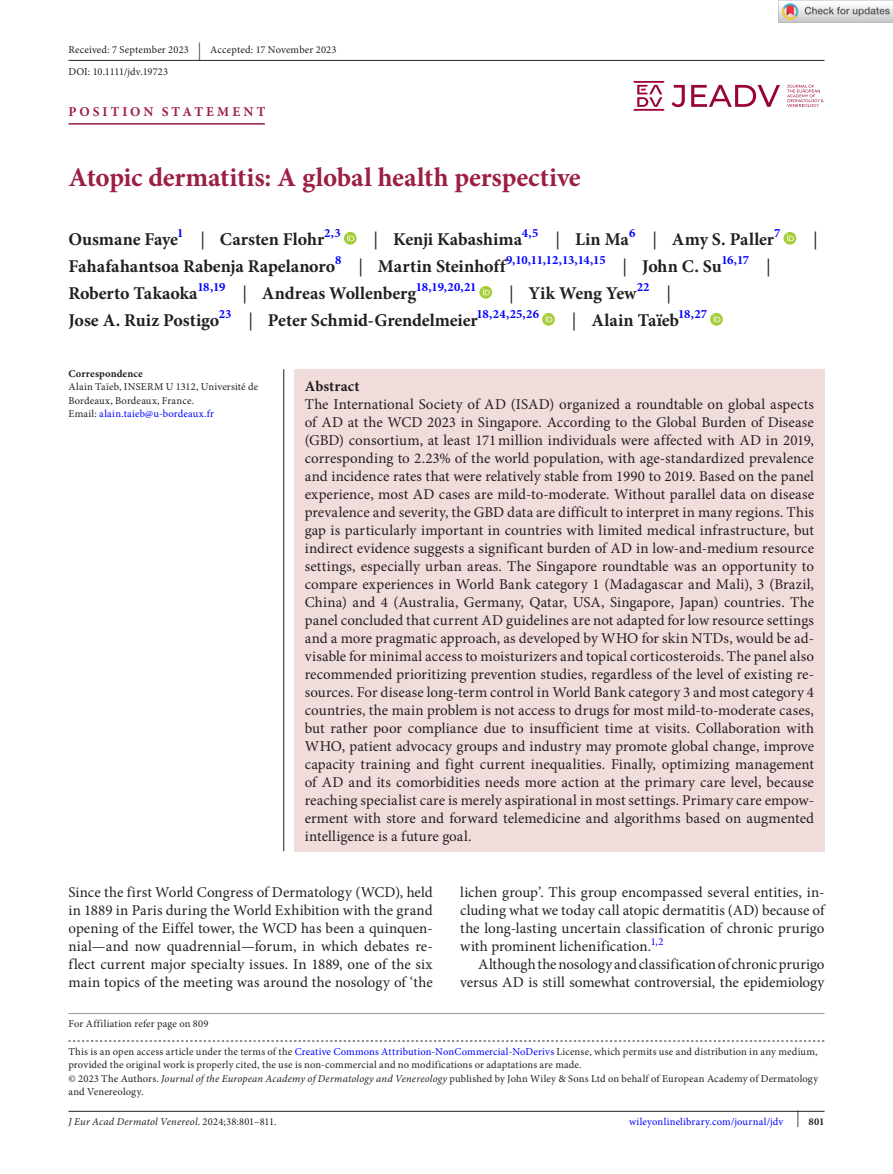
<style>
.page{position:relative;width:893px;height:1174px;background:#fff}
.page>*{position:absolute;margin:0;border:0;box-sizing:border-box;transform-origin:0 0}
.t1{font:700 27px "Minion Pro";letter-spacing:-.005em;color:#9c1f43}
.t2{font:700 18px "Minion Pro";letter-spacing:-.005em;color:#231f20}
.t3{font:18px "Minion Pro";color:#231f20}
.t4{font:15px/18px "Minion Pro";color:#231f20;text-align:justify}
.t5{font:700 15px "Minion Pro";letter-spacing:.005em;color:#231f20}
.t6{font:700 13.5px "Minion Pro";letter-spacing:.22em;color:#9c1f43}
.t7{font:700 12.6px "Minion Pro";letter-spacing:-.01em;color:#00f}
.t8{font:10.5px/13.5px "Minion Pro";letter-spacing:.015em;color:#231f20}
.t9{font:italic 10.5px "Minion Pro";letter-spacing:.02em;color:#231f20}
.t10{font:10.5px "Minion Pro";letter-spacing:.02em;color:#00f}
.t11{font:700 10.5px "Minion Pro";letter-spacing:.01em;color:#231f20}
.s1{font-size:18px}
.s2{font-weight:400}
.s3{color:#00f}
.s4{font-style:italic}
.s5{font-style:normal}
.s6{font-weight:700;color:#231f20}
</style>
<div class="page">
<hr style="left:68px;top:1111px;width:756px;height:1px;background:#231f20">
<svg style="left:787px;top:85px;width:36px;height:22px"></svg>
<svg style="left:671px;top:85px;width:14px;height:22px"></svg>
<svg style="left:691px;top:85px;width:89px;height:22px"></svg>
<svg style="left:633px;top:81px;width:31px;height:30px"></svg>
<hr style="left:68px;top:123px;width:197px;height:2px;background:#9c1f43">
<svg style="left:344px;top:232px;width:13px;height:13px"></svg>
<svg style="left:347px;top:234px;width:7px;height:7px"></svg>
<svg style="left:784px;top:232px;width:12px;height:13px"></svg>
<svg style="left:787px;top:234px;width:7px;height:7px"></svg>
<svg style="left:479px;top:286px;width:13px;height:13px"></svg>
<svg style="left:483px;top:288px;width:7px;height:7px"></svg>
<svg style="left:542px;top:313px;width:13px;height:13px"></svg>
<svg style="left:546px;top:315px;width:6px;height:7px"></svg>
<svg style="left:710px;top:313px;width:13px;height:13px"></svg>
<svg style="left:713px;top:315px;width:7px;height:7px"></svg>
<hr style="left:68px;top:60px;width:756px;height:1px;background:#231f20">
<div style="left:294px;top:369px;width:530px;height:482px;background:#f0dcdb"></div>
<hr style="left:283px;top:369px;width:1px;height:482px;background:#231f20">
<svg style="left:68px;top:1040px;width:756px;height:1px"></svg>
<hr style="left:68px;top:1013px;width:756px;height:1px;background:#939598">
<img style="left:779px;top:0;width:114px;height:23px">
<p class="t8" style="left:68px;top:39px;width:269px;line-height:21.9px">Received: 7 September 2023 <span class="s1">|</span> Accepted: 17 November 2023<br>DOI: 10.1111/jdv.19723</p>
<p class="t6" style="left:69px;top:102px;width:198px">POSITION STATEMENT</p>
<h1 class="t1" style="left:68px;top:158px;width:514px">Atopic dermatitis: A global health perspective</h1>
<p class="t2" style="left:68px;top:226px;width:111px">Ousmane Faye</p>
<p class="t7" style="left:177px;top:224px;width:8px">1</p>
<p class="t2" style="left:200px;top:226px;width:125px"><span class="s2">|</span> Carsten Flohr</p>
<p class="t7" style="left:324px;top:224px;width:18px">2,3</p>
<p class="t2" style="left:374px;top:226px;width:150px"><span class="s2">|</span> Kenji Kabashima</p>
<p class="t7" style="left:522px;top:224px;width:18px">4,5</p>
<p class="t2" style="left:555px;top:226px;width:75px"><span class="s2">|</span> Lin Ma</p>
<p class="t7" style="left:629px;top:224px;width:8px">6</p>
<p class="t2" style="left:652px;top:226px;width:123px"><span class="s2">|</span> Amy S. Paller</p>
<p class="t7" style="left:774px;top:224px;width:8px">7</p>
<p class="t3" style="left:813px;top:227px;width:6px">|</p>
<p class="t2" style="left:68px;top:253px;width:268px">Fahafahantsoa Rabenja Rapelanoro</p>
<p class="t7" style="left:335px;top:251px;width:8px">8</p>
<p class="t2" style="left:358px;top:253px;width:149px"><span class="s2">|</span> Martin Steinhoff</p>
<p class="t7" style="left:506px;top:251px;width:101px">9,10,11,12,13,14,15</p>
<p class="t2" style="left:623px;top:253px;width:101px"><span class="s2">|</span> John C. Su</p>
<p class="t7" style="left:721px;top:251px;width:29px">16,17</p>
<p class="t3" style="left:766px;top:254px;width:6px">|</p>
<p class="t2" style="left:68px;top:280px;width:131px">Roberto Takaoka</p>
<p class="t7" style="left:197px;top:278px;width:30px">18,19</p>
<p class="t2" style="left:242px;top:280px;width:175px"><span class="s2">|</span> Andreas Wollenberg</p>
<p class="t7" style="left:416px;top:278px;width:62px">18,19,20,21</p>
<p class="t2" style="left:509px;top:280px;width:129px"><span class="s2">|</span> Yik Weng Yew</p>
<p class="t7" style="left:637px;top:278px;width:14px">22</p>
<p class="t3" style="left:666px;top:281px;width:6px">|</p>
<p class="t2" style="left:68px;top:307px;width:152px">Jose A. Ruiz Postigo</p>
<p class="t7" style="left:219px;top:305px;width:14px">23</p>
<p class="t2" style="left:248px;top:307px;width:231px"><span class="s2">|</span> Peter Schmid-Grendelmeier</p>
<p class="t7" style="left:477px;top:305px;width:64px">18,24,25,26</p>
<p class="t2" style="left:572px;top:307px;width:109px"><span class="s2">|</span> Alain Taïeb</p>
<p class="t7" style="left:678px;top:305px;width:30px">18,27</p>
<p class="t11" style="left:68px;top:366px;width:76px">Correspondence</p>
<p class="t8" style="left:68px;top:380px;width:191px">Alain Taïeb, INSERM U 1312, Université de<br>Bordeaux, Bordeaux, France.<br>Email: <span class="s3">alain.taieb@u-bordeaux.fr</span></p>
<p class="t5" style="left:305px;top:375px;width:56px">Abstract</p>
<p class="t4" style="left:305px;top:395px;width:511px">The International Society of AD (ISAD) organized a roundtable on global aspects of AD at the WCD 2023 in Singapore. According to the Global Burden of Disease (GBD) consortium, at least 171million individuals were affected with AD in 2019, corresponding to 2.23% of the world population, with age-standardized prevalence and incidence rates that were relatively stable from 1990 to 2019. Based on the panel experience, most AD cases are mild-to-moderate. Without parallel data on disease prevalence and severity, the GBD data are difficult to interpret in many regions. This gap is particularly important in countries with limited medical infrastructure, but indirect evidence suggests a significant burden of AD in low-and-medium resource settings, especially urban areas. The Singapore roundtable was an opportunity to compare experiences in World Bank category 1 (Madagascar and Mali), 3 (Brazil, China) and 4 (Australia, Germany, Qatar, USA, Singapore, Japan) countries. The panel concluded that current AD guidelines are not adapted for low resource settings and a more pragmatic approach, as developed by WHO for skin NTDs, would be ad&shy;visable for minimal access to moisturizers and topical corticosteroids. The panel also recommended prioritizing prevention studies, regardless of the level of existing re&shy;sources. For disease long-term control in World Bank category 3 and most category 4 countries, the main problem is not access to drugs for most mild-to-moderate cases, but rather poor compliance due to insufficient time at visits. Collaboration with WHO, patient advocacy groups and industry may promote global change, improve capacity training and fight current inequalities. Finally, optimizing management of AD and its comorbidities needs more action at the primary care level, because reaching specialist care is merely aspirational in most settings. Primary care empow&shy;erment with store and forward telemedicine and algorithms based on augmented intelligence is a future goal.</p>
<p class="t4" style="left:68px;top:883px;width:366px">Since the first World Congress of Dermatology (WCD), held in 1889 in Paris during the World Exhibition with the grand opening of the Eiffel tower, the WCD has been a quinquen&shy;nial—and now quadrennial—forum, in which debates re&shy;flect current major specialty issues. In 1889, one of the six main topics of the meeting was around the nosology of ‘the</p>
<p class="t4" style="left:460px;top:883px;width:366px">lichen group’. This group encompassed several entities, in&shy;cluding what we today call atopic dermatitis (AD) because of the long-lasting uncertain classification of chronic prurigo with prominent lichenification.</p>
<p class="t10" style="left:651px;top:934px;width:14px">1,2</p>
<p class="t4" style="left:460px;top:955px;width:366px;text-align:right">Although the nosology and classification of chronic prurigo versus AD is still somewhat controversial, the epidemiology</p>
<p class="t8" style="left:68px;top:1017px;width:142px">For Affiliation refer page on 809</p>
<p class="t8" style="left:68px;top:1044px;width:751px">This is an open access article under the terms of the <span class="s3">Creative Commons Attribution-NonCommercial-NoDerivs</span> License, which permits use and distribution in any medium, provided the original work is properly cited, the use is non-commercial and no modifications or adaptations are made.<br>© 2023 The Authors. <span class="s4">Journal of the European Academy of Dermatology and Venereology</span> published by John Wiley &amp; Sons Ltd on behalf of European Academy of Dermatology and Venereology.</p>
<p class="t9" style="left:68px;top:1114px;width:210px">J Eur Acad Dermatol Venereol<span class="s5">. 2024;38:801–811.</span></p>
<p class="t10" style="left:629px;top:1114px;width:197px">wileyonlinelibrary.com/journal/jdv <sup>|</sup> <span class="s6">801</span></p>
</div>
